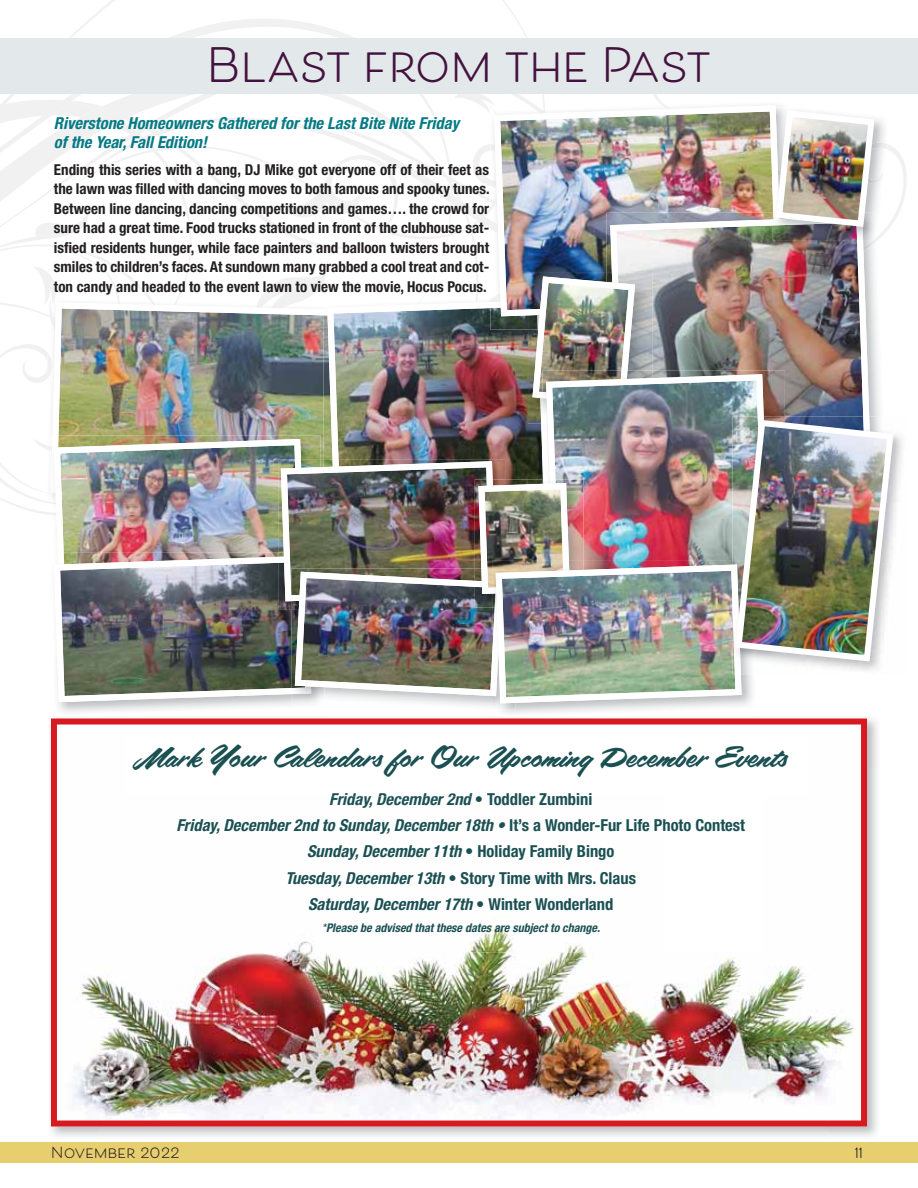
<style>
.page{position:relative;width:918px;height:1188px;background:#fff}
.page>*{position:absolute;margin:0;border:0;box-sizing:border-box;transform-origin:0 0}
.t1{font:700 46.5px "Beloved Sans Basic";color:#43123e}
.t2{font:25.5px "Filmotype La Salle";color:#1b5053}
.t3{font:italic 700 condensed 16.5px "Helvetica Neue";color:#1b5053}
.t4{font:italic 700 condensed 16.5px/19.5px "Helvetica Neue";color:#037a84}
.t5{font:700 condensed 16.5px "Helvetica Neue";color:#1b5053}
.t6{font:700 condensed 15px/19.5px "Helvetica Neue";color:#231f20;text-align:justify}
.t7{font:700 15px "Beloved Sans Basic";letter-spacing:.02em;color:#231f20}
.t8{font:italic 700 condensed 12px "Helvetica Neue";color:#1b5053}
.s1{color:#1c5054}
.s2{font-style:normal}
.s3{font-style:normal;color:#1c5054}
.s4{font-style:italic}
.s5{font-weight:400}
</style>
<div class="page">
<img style="left:51px;top:718px;width:816px;height:408px">
<svg style="left:69px;top:0;width:458px;height:38px"></svg>
<div style="left:0;top:1142px;width:918px;height:21px;background:#e7ce6f"></div>
<div style="left:0;top:38px;width:918px;height:55px;background:#e3e8ea"></div>
<img style="left:168px;top:796px;width:596px;height:156px">
<img style="left:329px;top:796px;width:144px;height:12px">
<img style="left:487px;top:796px;width:104px;height:9px">
<img style="left:123px;top:735px;width:685px;height:61px">
<img style="left:332px;top:793px;width:141px;height:3px">
<svg style="left:476px;top:796px;width:6px;height:6px"></svg>
<img style="left:0;top:93px;width:897px;height:610px">
<h1 class="t1" style="left:207px;top:39px;width:506px">Blast from the Past</h1>
<p class="t4" style="left:54px;top:115px;width:410px">Riverstone Homeowners Gathered forthe Last Bite Nite Friday of the Year,FallEdition!</p>
<p class="t6" style="left:54px;top:161px;width:437px">Ending this series with a bang, DJ Mike got everyone off of their feet as the lawn was filled with dancing moves to both famous and spooky tunes.<br>Between line dancing, dancing competitions and games…. the crowd for sure had a great time. Food trucks stationed in front of the clubhouse sat&shy;isfied residents hunger, while face painters and balloon twisters brought smiles to children’s faces. At sundown many grabbed a cool treat and cot&shy;ton candy and headed to the event lawn to view the movie, Hocus Pocus.</p>
<h2 class="t2" style="left:131px;top:748px;width:657px">Mark Your Calendars for Our Upcoming December Events</h2>
<p class="t3" style="left:329px;top:793px;width:265px">Friday <span class="s1">Dece</span>mber2nd<span class="s2">• Toddler Zumb</span><span class="s3">ini</span></p>
<p class="t3" style="left:369px;top:793px;width:9px">,</p>
<p class="t3" style="left:176px;top:819px;width:570px">Friday,December2nd to Sunday,December18th • <span class="s2">I t ’ s a W o n d e r - F u r L i f e P h o t o C o n t e s t</span></p>
<p class="t3" style="left:307px;top:846px;width:309px">Sunday,December11th <span class="s2">• Holiday Family Bingo</span></p>
<p class="t5" style="left:285px;top:872px;width:352px"><span class="s4">Tuesday,December13th</span> • Story Time with Mrs. Claus</p>
<p class="t3" style="left:308px;top:898px;width:307px">Saturday,December17th <span class="s2">• Winter Wonderland</span></p>
<p class="t8" style="left:322px;top:923px;width:282px"><span class="s5">*</span>Please be advised that these dates are subject to change.</p>
<p class="t7" style="left:51px;top:1144px;width:130px">November 2022</p>
<p class="t7" style="left:855px;top:1144px;width:9px">11</p>
</div>
